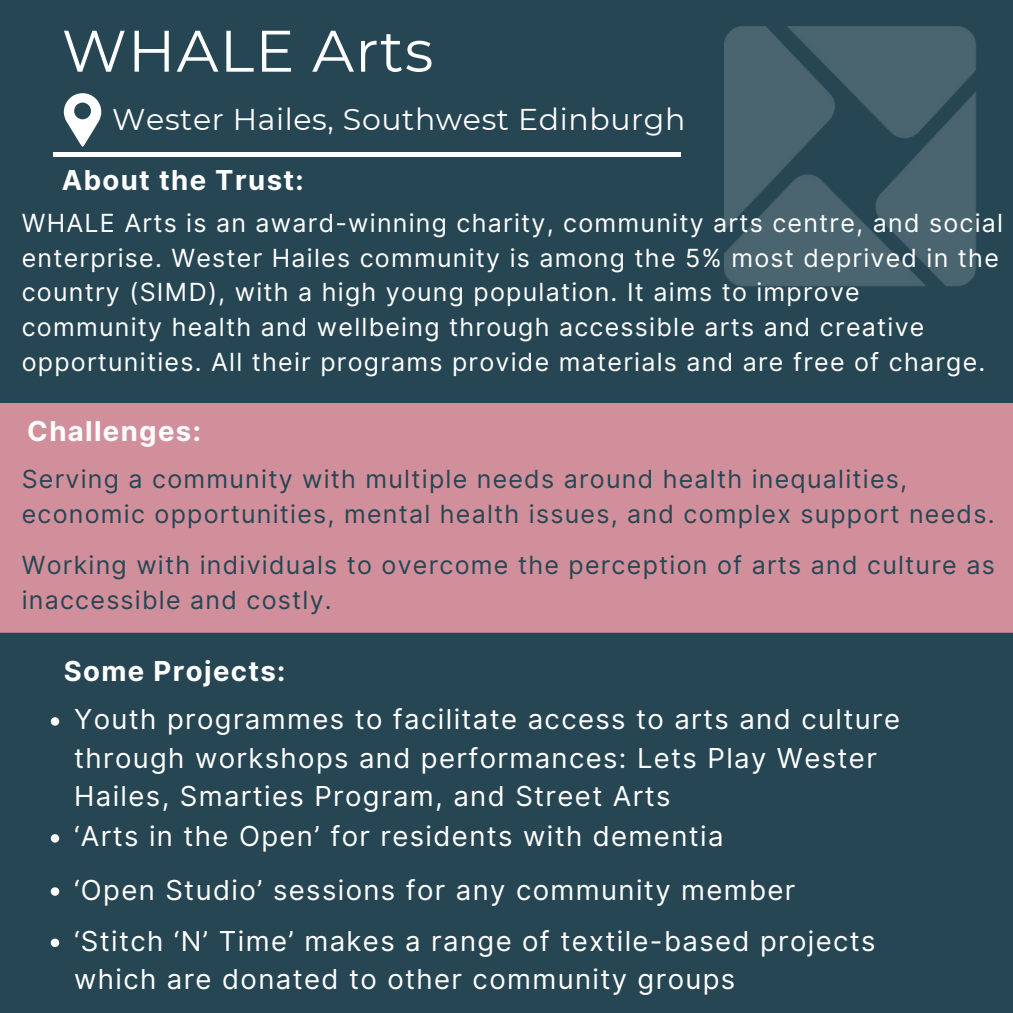
<style>
.page{position:relative;width:1013px;height:1013px;background:#fff}
.page>*{position:absolute;margin:0;border:0;box-sizing:border-box;transform-origin:0 0}
.t1{font:58.5px "Montserrat";letter-spacing:.02em;color:#fff}
.t2{font:30px "Montserrat";letter-spacing:.02em;color:#fff}
.t3{font:27.5px/38.5px "Inter";letter-spacing:.05em;color:#fff}
.t4{font:700 27.5px "Inter";letter-spacing:.05em;color:#fff}
.t5{font:25px/34.8px "Inter";letter-spacing:.05em;color:#fff}
.t6{font:25px/34.8px "Inter";letter-spacing:.05em;color:#264653}
</style>
<div class="page">
<div style="left:0;top:0;width:1012px;height:1012px;background:#264653"></div>
<img style="left:724px;top:26px;width:252px;height:260px">
<div style="left:0;top:403px;width:1012px;height:229px;background:#d18f9b"></div>
<div style="left:53px;top:152px;width:627px;height:5px;background:#fff"></div>
<svg style="left:64px;top:93px;width:37px;height:54px"></svg>
<svg style="left:51px;top:717px;width:8px;height:8px"></svg>
<svg style="left:51px;top:834px;width:8px;height:8px"></svg>
<svg style="left:51px;top:887px;width:8px;height:8px"></svg>
<svg style="left:51px;top:938px;width:8px;height:9px"></svg>
<p class="t1" style="left:62px;top:15px;width:373px">WHALE Arts</p>
<h2 class="t2" style="left:112px;top:101px;width:574px">Wester Hailes, Southwest Edinburgh</h2>
<h1 class="t4" style="left:62px;top:163px;width:243px">About the Trust:</h1>
<p class="t5" style="left:22px;top:205px;width:983px">WHALE Arts is an award-winning charity, community arts centre, and social enterprise. Wester Hailes community is among the 5% most deprived in the country (SIMD), with a high young population. It aims to improve community health and wellbeing through accessible arts and creative opportunities. All their programs provide materials and are free of charge.</p>
<h3 class="t4" style="left:27px;top:414px;width:175px">Challenges:</h3>
<h2 class="t6" style="left:22px;top:462px;width:974px">Serving a community with multiple needs around health inequalities, economic opportunities, mental health issues, and complex support needs.</h2>
<p class="t6" style="left:22px;top:548px;width:974px">Working with individuals to overcome the perception of arts and culture as inaccessible and costly.</p>
<p class="t4" style="left:64px;top:654px;width:223px">Some Projects:</p>
<p class="t3" style="left:74px;top:700px;width:827px">Youth programmes to facilitate access to arts and culture through workshops and performances: Lets Play Wester<br>Hailes, Smarties Program, and Street Arts</p>
<h2 class="t3" style="left:74px;top:817px;width:651px">‘Arts in the Open’ for residents with dementia</h2>
<p class="t3" style="left:74px;top:870px;width:723px">‘Open Studio’ sessions for any community member</p>
<p class="t3" style="left:74px;top:921px;width:803px">‘Stitch ‘N’ Time’ makes a range of textile-based projects which are donated to other community groups</p>
</div>
